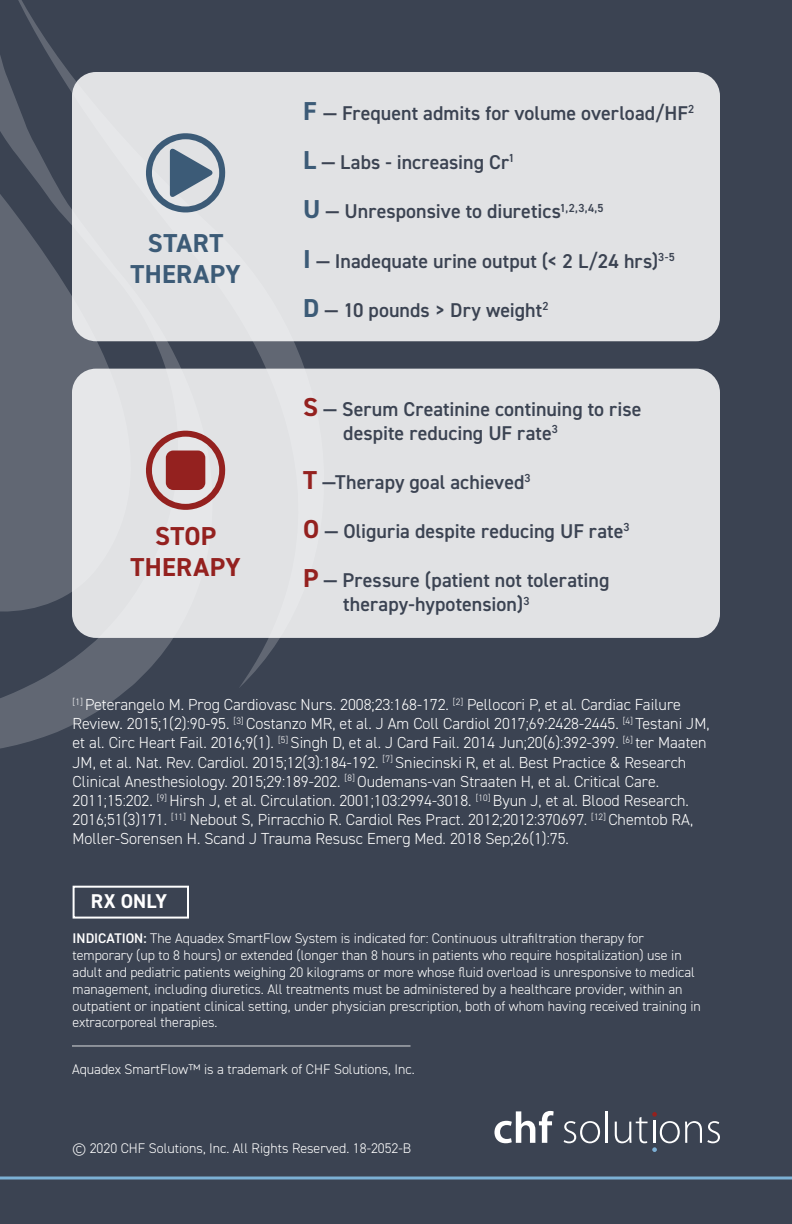
<style>
.page{position:relative;width:792px;height:1224px;background:#3b4352}
.page>*{position:absolute;margin:0;border:0;box-sizing:border-box;transform-origin:0 0}
.t1{font:700 26px/31.2px "DIN2014";letter-spacing:.02em;color:#3c5b77;text-align:center}
.t2{font:700 26px/31.2px "DIN2014";letter-spacing:.02em;color:#94211f;text-align:center}
.t3{font:600 20px/24px "DIN2014";color:#3b4352}
.t4{font:700 20px "DIN2014";letter-spacing:.005em;color:#fff}
.t5{font:300 16px/19.2px "DIN2014";color:#fff}
.t6{font:300 14px/16.8px "DIN2014";color:#fff}
.s1{font-weight:700;font-size:26px;color:#3c5b77}
.s2{font-weight:700;font-size:26px;color:#94211f}
.s3{font-weight:600}
</style>
<div class="page">
<svg style="left:215px;top:341px;width:146px;height:347px"></svg>
<svg style="left:0;top:0;width:215px;height:749px"></svg>
<svg style="left:0;top:183px;width:158px;height:444px;fill:#616773"></svg>
<svg style="left:494px;top:1111px;width:60px;height:32px"></svg>
<svg style="left:564px;top:1121px;width:36px;height:22px"></svg>
<hr style="left:606px;top:1111px;width:2px;height:32px;background:#fff">
<svg style="left:615px;top:1112px;width:105px;height:40px"></svg>
<hr style="left:653px;top:1121px;width:3px;height:22px;background:#fff">
<div style="left:72px;top:369px;width:648px;height:269px;background:#e1e2e4;border-radius:24px"></div>
<svg style="left:146px;top:431px;width:79px;height:79px"></svg>
<div style="left:166px;top:451px;width:39px;height:39px;background:#94211f;border-radius:7px"></div>
<div style="left:72px;top:72px;width:648px;height:269px;background:#e1e2e4;border-radius:24px"></div>
<svg style="left:146px;top:133px;width:79px;height:79px"></svg>
<div style="left:73px;top:886px;width:116px;height:33px;border:2px solid #fff"></div>
<hr style="left:72px;top:1045px;width:339px;height:1px;background:#dcddde">
<svg style="left:0;top:1176px;width:792px;height:4px;background:#6b94b3"></svg>
<h1 class="t1" style="left:130px;top:227px;width:112px">START<br>THERAPY</h1>
<h1 class="t2" style="left:130px;top:520px;width:112px">STOP<br>THERAPY</h1>
<p class="t3" style="left:303px;top:101px;width:393px"><span class="s1">F</span> — Frequent admits for volume overload/HF<sup>2</sup></p>
<p class="t3" style="left:303px;top:150px;width:213px"><span class="s1">L</span> — Labs - increasing Cr<sup>1</sup></p>
<p class="t3" style="left:303px;top:199px;width:302px"><span class="s1">U</span> — Unresponsive to diuretics<sup>1,2,3,4,5</sup></p>
<p class="t3" style="left:303px;top:248px;width:373px"><span class="s1">I</span> — Inadequate urine output (&lt; 2 L/24 hrs)<sup>3-5</sup></p>
<p class="t3" style="left:303px;top:297px;width:247px"><span class="s1">D</span> — 10 pounds &gt; Dry weight<sup>2</sup></p>
<p class="t3" style="left:343px;top:396px;width:300px;text-indent:-40px"><span class="s2">S</span> — Serum Creatinine continuing to rise despite reducing UF rate<sup>3</sup></p>
<p class="t3" style="left:303px;top:470px;width:229px"><span class="s2">T</span> —Therapy goal achieved<sup>3</sup></p>
<p class="t3" style="left:303px;top:519px;width:328px"><span class="s2">O</span> — Oliguria despite reducing UF rate<sup>3</sup></p>
<p class="t3" style="left:343px;top:568px;width:268px;text-indent:-40px"><span class="s2">P</span> — Pressure (patient not tolerating therapy-hypotension)<sup>3</sup></p>
<p class="t5" style="left:73px;top:695px;width:638px"><sup>[1]</sup> Peterangelo M. Prog Cardiovasc Nurs. 2008;23:168-172. <sup>[2]</sup> Pellocori P, et al. Cardiac Failure Review. 2015;1(2):90-95. <sup>[3]</sup> Costanzo MR, et al. J Am Coll Cardiol 2017;69:2428-2445. <sup>[4]</sup> Testani JM, et al. Circ Heart Fail. 2016;9(1). <sup>[5]</sup> Singh D, et al. J Card Fail. 2014 Jun;20(6):392-399. <sup>[6]</sup> ter Maaten JM, et al. Nat. Rev. Cardiol. 2015;12(3):184-192. <sup>[7]</sup> Sniecinski R, et al. Best Practice &amp; Research Clinical Anesthesiology. 2015;29:189-202. <sup>[8]</sup> Oudemans-van Straaten H, et al. Critical Care.<br>2011;15:202. <sup>[9]</sup> Hirsh J, et al. Circulation. 2001;103:2994-3018. <sup>[10]</sup> Byun J, et al. Blood Research.<br>2016;51(3)171. <sup>[11]</sup> Nebout S, Pirracchio R. Cardiol Res Pract. 2012;2012:370697. <sup>[12]</sup> Chemtob RA, Moller-Sorensen H. Scand J Trauma Resusc Emerg Med. 2018 Sep;26(1):75.</p>
<p class="t4" style="left:91px;top:888px;width:78px">RX ONLY</p>
<p class="t6" style="left:73px;top:930px;width:630px"><span class="s3">INDICATION:</span> The Aquadex SmartFlow System is indicated for: Continuous ultrafiltration therapy for temporary (up to 8 hours) or extended (longer than 8 hours in patients who require hospitalization) use in adult and pediatric patients weighing 20 kilograms or more whose fluid overload is unresponsive to medical management, including diuretics. All treatments must be administered by a healthcare provider, within an outpatient or inpatient clinical setting, under physician prescription, both of whom having received training in extracorporeal therapies.</p>
<p class="t6" style="left:72px;top:1061px;width:344px">Aquadex SmartFlow™ is a trademark of CHF Solutions, Inc.</p>
<p class="t6" style="left:73px;top:1140px;width:340px">© 2020 CHF Solutions, Inc. All Rights Reserved. 18-2052-B</p>
</div>
